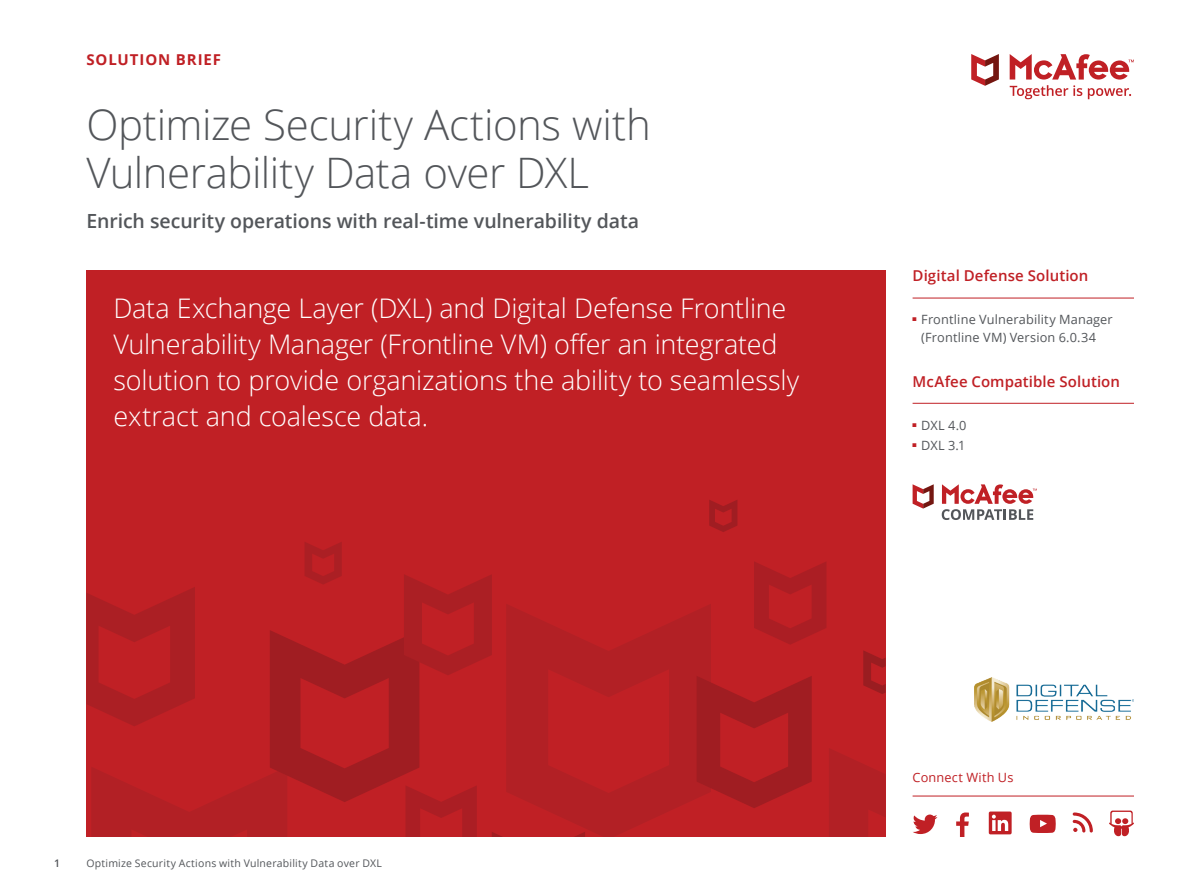
<style>
.page{position:relative;width:1188px;height:891px;background:#fff}
.page>*{position:absolute;margin:0;border:0;box-sizing:border-box;transform-origin:0 0}
.t1{font:300 42px/48px "Open Sans";letter-spacing:-.01em;color:#53565a}
.t2{font:300 27px/36px "Open Sans";letter-spacing:-.005em;color:#fff}
.t3{font:600 19.5px "Open Sans";letter-spacing:-.005em;color:#53565a}
.t4{font:600 15px "Open Sans";letter-spacing:.005em;color:#c02025}
.t5{font:700 15px "Open Sans";letter-spacing:.06em;color:#c02025}
.t6{font:12.75px/18px "Open Sans";letter-spacing:.015em;color:#53565a}
.t7{font:12.75px "Open Sans";letter-spacing:.015em;color:#c02025}
.t8{font:10.5px "Open Sans";letter-spacing:.02em;color:#53565a}
.t9{font:600 10.5px "Open Sans";color:#53565a}
</style>
<div class="page">
<svg style="left:971px;top:54px;width:28px;height:32px"></svg>
<svg style="left:1010px;top:54px;width:124px;height:45px"></svg>
<div style="left:86px;top:270px;width:800px;height:567px;background:#c02025"></div>
<svg style="left:585px;top:604px;width:126px;height:233px;fill:#b22025"></svg>
<svg style="left:697px;top:676px;width:115px;height:132px"></svg>
<svg style="left:754px;top:562px;width:72px;height:83px"></svg>
<svg style="left:709px;top:500px;width:28px;height:32px"></svg>
<svg style="left:863px;top:650px;width:23px;height:44px"></svg>
<svg style="left:829px;top:748px;width:56px;height:89px"></svg>
<svg style="left:86px;top:542px;width:499px;height:295px"></svg>
<hr style="left:913px;top:298px;width:221px;height:1px;background:#c02025">
<hr style="left:913px;top:403px;width:221px;height:1px;background:#c02025">
<hr style="left:913px;top:796px;width:221px;height:1px;background:#c02025">
<svg style="left:1073px;top:813px;width:20px;height:20px"></svg>
<svg style="left:913px;top:815px;width:25px;height:19px"></svg>
<svg style="left:989px;top:812px;width:23px;height:22px"></svg>
<svg style="left:956px;top:813px;width:13px;height:24px"></svg>
<svg style="left:1030px;top:815px;width:26px;height:18px"></svg>
<svg style="left:1109px;top:811px;width:25px;height:26px"></svg>
<svg style="left:913px;top:484px;width:21px;height:25px"></svg>
<svg style="left:942px;top:484px;width:95px;height:36px"></svg>
<img style="left:974px;top:677px;width:160px;height:45px">
<p class="t5" style="left:86px;top:49px;width:136px">SOLUTION BRIEF</p>
<h1 class="t1" style="left:86px;top:100px;width:566px">Optimize Security Actions with<br>Vulnerability Data over DXL</h1>
<p class="t3" style="left:86px;top:208px;width:554px">Enrich security operations with real-time vulnerability data</p>
<p class="t2" style="left:113px;top:289px;width:687px">Data Exchange Layer (DXL) and Digital Defense Frontline Vulnerability Manager (Frontline VM) offer an integrated solution to provide organizations the ability to seamlessly extract and coalesce data.</p>
<p class="t4" style="left:913px;top:266px;width:177px">Digital Defense Solution</p>
<p class="t6" style="left:921px;top:310px;width:193px;text-indent:-9px"><sup>■</sup> Frontline Vulnerability Manager (Frontline VM) Version 6.0.34</p>
<p class="t4" style="left:913px;top:371px;width:209px">McAfee Compatible Solution</p>
<p class="t6" style="left:913px;top:416px;width:55px"><sup>■</sup> DXL 4.0</p>
<p class="t6" style="left:913px;top:436px;width:54px"><sup>■</sup> DXL 3.1</p>
<p class="t9" style="left:54px;top:856px;width:7px">1</p>
<p class="t8" style="left:86px;top:856px;width:297px">Optimize Security Actions with Vulnerability Data over DXL</p>
<p class="t7" style="left:913px;top:769px;width:102px">Connect With Us</p>
</div>
